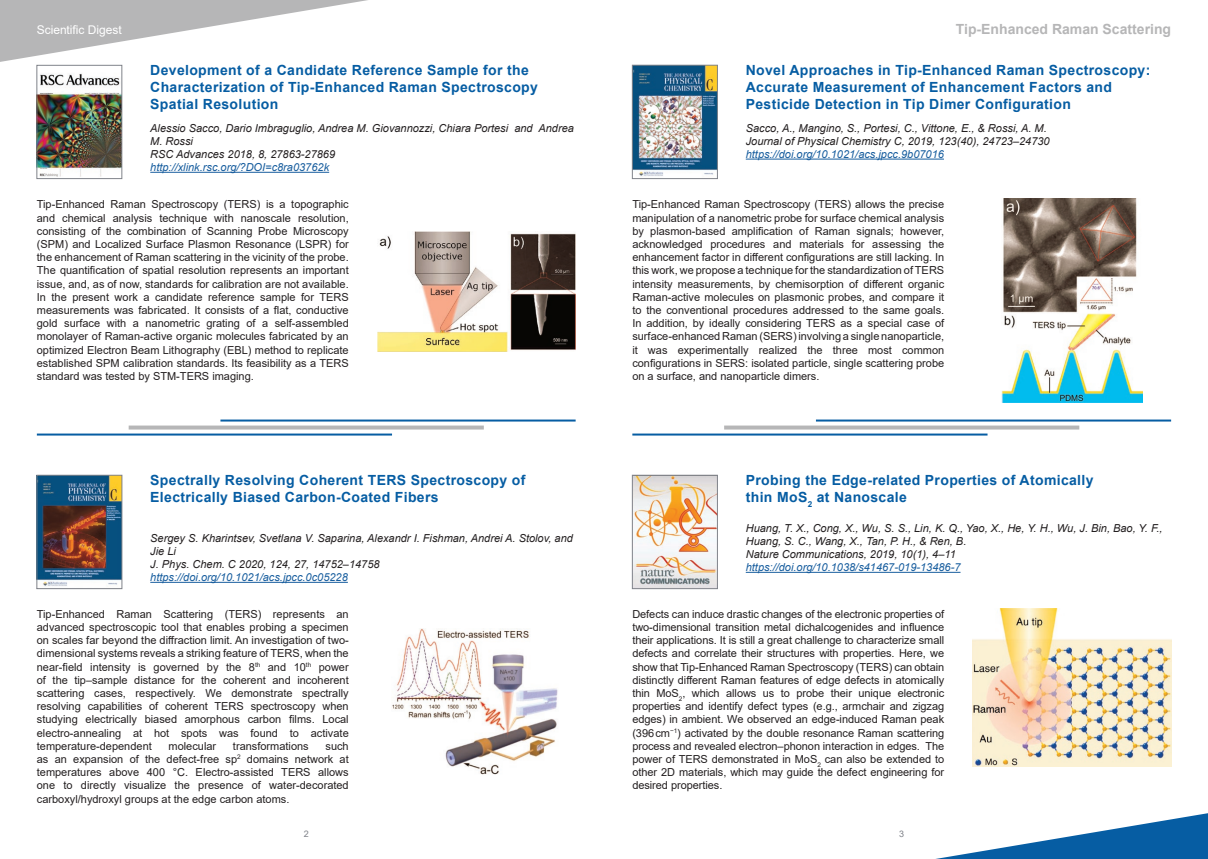
<style>
.page{position:relative;width:1208px;height:859px;background:#fff}
.page>*{position:absolute;margin:0;border:0;box-sizing:border-box;transform-origin:0 0}
.title_h3{font:700 14px/16.8px "Arial";letter-spacing:.025em;color:#065da3}
.t1{font:700 14px "Arial";color:#b6b6b7}
.t2{font:12px "Arial";letter-spacing:-.005em;color:#fff}
.text_1{font:11px/13.2px "Arial";color:#231f20;text-align:justify}
.inf{font:italic 11px/13.2px "Arial";color:#231f20}
.inf-2{font:italic 11px "Arial";color:#175d9e}
.t3{font:9px "Arial";color:#80838a}
</style>
<div class="page">
<svg style="left:936px;top:813px;width:272px;height:46px"></svg>
<svg style="left:0;top:0;width:368px;height:62px"></svg>
<img style="left:38px;top:477px;width:82px;height:109px">
<div style="left:36px;top:475px;width:86px;height:114px;border:1px solid #80838a"></div>
<hr style="left:150px;top:582px;width:198px;height:1px;background:#175d9e">
<hr style="left:220px;top:420px;width:355px;height:2px;background:#065da3">
<svg style="left:129px;top:426px;width:355px;height:4px"></svg>
<hr style="left:37px;top:434px;width:355px;height:2px;background:#065da3">
<img style="left:38px;top:73px;width:82px;height:104px">
<div style="left:36px;top:65px;width:86px;height:114px;border:1px solid #80838a"></div>
<img style="left:634px;top:67px;width:82px;height:109px">
<div style="left:632px;top:65px;width:86px;height:114px;border:1px solid #80838a"></div>
<hr style="left:816px;top:420px;width:355px;height:2px;background:#065da3">
<svg style="left:724px;top:426px;width:355px;height:4px"></svg>
<hr style="left:632px;top:434px;width:355px;height:2px;background:#065da3">
<img style="left:634px;top:477px;width:82px;height:110px">
<div style="left:632px;top:475px;width:86px;height:114px;border:1px solid #80838a"></div>
<hr style="left:746px;top:572px;width:214px;height:1px;background:#175d9e">
<hr style="left:150px;top:172px;width:179px;height:1px;background:#175d9e">
<hr style="left:746px;top:159px;width:198px;height:1px;background:#175d9e">
<img style="left:377px;top:231px;width:198px;height:120px">
<img style="left:392px;top:629px;width:166px;height:146px">
<img style="left:1001px;top:199px;width:141px;height:203px">
<img style="left:972px;top:609px;width:199px;height:158px">
<p class="t2" style="left:37px;top:22px;width:86px">Scientific Digest</p>
<p class="t1" style="left:955px;top:20px;width:217px">Tip-Enhanced Raman Scattering</p>
<p class="title_h3" style="left:150px;top:62px;width:389px">Development of a Candidate Reference Sample for the<br>Characterization of Tip-Enhanced Raman Spectroscopy<br>Spatial Resolution</p>
<p class="inf" style="left:150px;top:121px;width:425px">Alessio Sacco, Dario Imbraguglio, Andrea M. Giovannozzi, Chiara Portesi and Andrea<br>M. Rossi</p>
<p class="inf" style="left:150px;top:148px;width:186px">RSC Advances 2018, 8, 27863-27869</p>
<p class="inf-2" style="left:150px;top:160px;width:180px">http://xlink.rsc.org/?DOI=c8ra03762k</p>
<p class="text_1" style="left:37px;top:198px;width:313px">Tip-Enhanced Raman Spectroscopy (TERS) is a topographic and chemical analysis technique with nanoscale resolution, consisting of the combination of Scanning Probe Microscopy (SPM) and Localized Surface Plasmon Resonance (LSPR) for the enhancement of Raman scattering in the vicinity of the probe.<br>The quantification of spatial resolution represents an important issue, and, as of now, standards for calibration are not available.<br>In the present work a candidate reference sample for TERS measurements was fabricated. It consists of a flat, conductive gold surface with a nanometric grating of a self-assembled monolayer of Raman-active organic molecules fabricated by an optimized Electron Beam Lithography (EBL) method to replicate established SPM calibration standards. Its feasibility as a TERS standard was tested by STM-TERS imaging.</p>
<p class="title_h3" style="left:150px;top:472px;width:377px">Spectrally Resolving Coherent TERS Spectroscopy of<br>Electrically Biased Carbon-Coated Fibers</p>
<p class="inf" style="left:150px;top:531px;width:424px">Sergey S. Kharintsev, Svetlana V. Saparina, Alexandr I. Fishman, Andrei A. Stolov, and<br>Jie Li</p>
<p class="inf" style="left:150px;top:558px;width:231px">J. Phys. Chem. C 2020, 124, 27, 14752–14758</p>
<p class="inf-2" style="left:150px;top:570px;width:199px">https://doi.org/10.1021/acs.jpcc.0c05228</p>
<p class="text_1" style="left:37px;top:607px;width:313px">Tip-Enhanced Raman Scattering (TERS) represents an advanced spectroscopic tool that enables probing a specimen on scales far beyond the diffraction limit. An investigation of two&shy;dimensional systems reveals a striking feature of TERS, when the near-field intensity is governed by the 8<sup>th</sup> and 10<sup>th</sup> power of the tip–sample distance for the coherent and incoherent scattering cases, respectively. We demonstrate spectrally resolving capabilities of coherent TERS spectroscopy when studying electrically biased amorphous carbon films. Local electro-annealing at hot spots was found to activate temperature-dependent</p>
<p class="text_1" style="left:169px;top:739px;width:49px">molecular</p>
<p class="text_1" style="left:233px;top:739px;width:77px">transformations</p>
<p class="text_1" style="left:37px;top:739px;width:313px;text-indent:289px">such as an expansion of the defect-free sp<sup>2</sup> domains network at temperatures above 400 °C. Electro-assisted TERS allows one to directly visualize the presence of water-decorated carboxyl/hydroxyl groups at the edge carbon atoms.</p>
<p class="title_h3" style="left:746px;top:62px;width:406px">Novel Approaches in Tip-Enhanced Raman Spectroscopy:<br>Accurate Measurement of Enhancement Factors and<br>Pesticide Detection in Tip Dimer Configuration</p>
<p class="inf" style="left:746px;top:121px;width:302px">Sacco, A., Mangino, S., Portesi, C., Vittone, E., &amp; Rossi, A. M.</p>
<p class="inf" style="left:746px;top:134px;width:305px">Journal of Physical Chemistry C, 2019, 123(40), 24723–24730</p>
<p class="inf-2" style="left:746px;top:147px;width:200px">https://doi.org/10.1021/acs.jpcc.9b07016</p>
<p class="text_1" style="left:632px;top:198px;width:313px">Tip-Enhanced Raman Spectroscopy (TERS) allows the precise manipulation of a nanometric probe for surface chemical analysis by plasmon-based amplification of Raman signals; however, acknowledged procedures and materials for assessing the enhancement factor in different configurations are still lacking. In this work, we propose a technique for the standardization of TERS intensity measurements, by chemisorption of different organic Raman-active molecules on plasmonic probes, and compare it to the conventional procedures addressed to the same goals.<br>In addition, by ideally considering TERS as a special case of surface-enhanced Raman (SERS) involving a single nanoparticle, it was experimentally realized the three most common configurations in SERS: isolated particle, single scattering probe on a surface, and nanoparticle dimers.</p>
<p class="title_h3" style="left:746px;top:472px;width:349px">Probing the Edge-related Properties of Atomically</p>
<p class="title_h3" style="left:746px;top:489px;width:163px">thin MoS<sub>2</sub> at Nanoscale</p>
<p class="inf" style="left:746px;top:521px;width:418px">Huang, T. X., Cong, X., Wu, S. S., Lin, K. Q., Yao, X., He, Y. H., Wu, J. Bin, Bao, Y. F.,<br>Huang, S. C., Wang, X., Tan, P. H., &amp; Ren, B.</p>
<p class="inf" style="left:746px;top:548px;width:212px">Nature Communications, 2019, 10(1), 4–11</p>
<p class="inf-2" style="left:746px;top:560px;width:216px">https://doi.org/10.1038/s41467-019-13486-7</p>
<p class="text_1" style="left:632px;top:607px;width:313px">Defects can induce drastic changes of the electronic properties of two-dimensional transition metal dichalcogenides and influence their applications. It is still a great challenge to characterize small defects and correlate their structures with properties. Here, we show that Tip-Enhanced Raman Spectroscopy (TERS) can obtain distinctly different Raman features of edge defects in atomically thin MoS<sub>2</sub>, which allows us to probe their unique electronic properties and identify defect types (e.g., armchair and zigzag edges) in ambient. We observed an edge-induced Raman peak (396cm<sup>−1</sup>) activated by the double resonance Raman scattering process and revealed electron–phonon interaction in edges. The power of TERS demonstrated in MoS<sub>2</sub> can also be extended to other 2D materials, which may guide the defect engineering for desired properties.</p>
<p class="t3" style="left:304px;top:828px;width:7px">2</p>
<p class="t3" style="left:899px;top:828px;width:7px">3</p>
</div>
